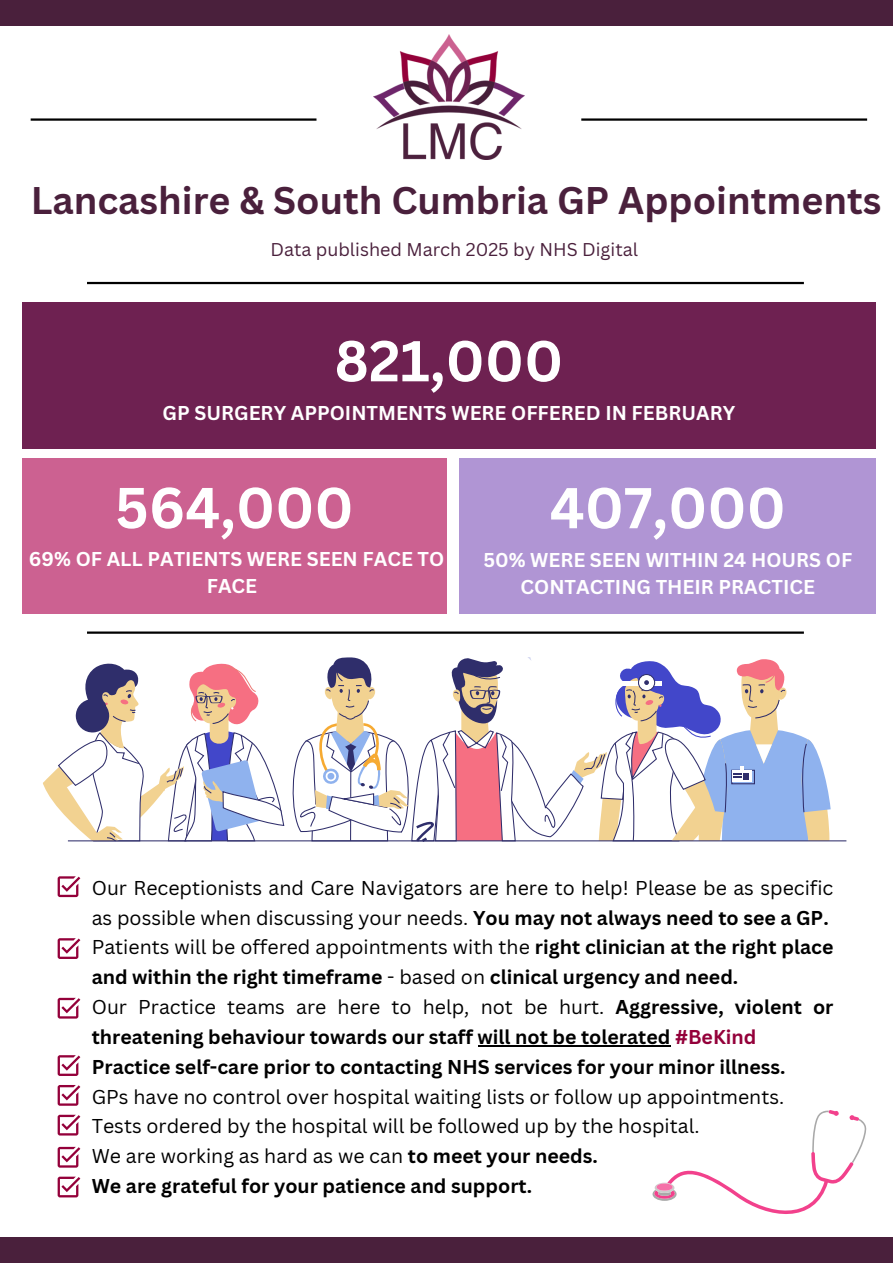
<style>
.page{position:relative;width:893px;height:1263px;background:#fff}
.page>*{position:absolute;margin:0;border:0;box-sizing:border-box;transform-origin:0 0}
.t1{font:700 56.25px "Canva Sans";color:#fff}
.t2{font:700 37.5px "Canva Sans";color:#4a203c}
.t3{font:700 19.5px/29.8px "Canva Sans";color:#000}
.t4{font:19.5px/29.8px "Canva Sans";color:#000}
.t5{font:700 19.5px/27px "Canva Sans";color:#fff;text-align:center}
.t6{font:18px "Canva Sans";color:#4a203c}
.s1{font-weight:700}
.s2{font-weight:400}
.s3{color:#94003a}
</style>
<div class="page">
<img style="left:373px;top:35px;width:151px;height:125px">
<div style="left:22px;top:302px;width:853px;height:147px;background:#6e2151"></div>
<hr style="left:87px;top:282px;width:717px;height:2px;background:#000">
<div style="left:22px;top:458px;width:424px;height:155px;background:#cc6191"></div>
<div style="left:460px;top:458px;width:415px;height:156px;background:#b095d4"></div>
<hr style="left:31px;top:118px;width:285px;height:3px;background:#000">
<hr style="left:581px;top:118px;width:286px;height:3px;background:#000">
<div style="left:0;top:1237px;width:893px;height:26px;background:#4a203c"></div>
<div style="left:0;top:0;width:893px;height:26px;background:#4a203c"></div>
<hr style="left:87px;top:631px;width:717px;height:3px;background:#000">
<svg style="left:58px;top:938px;width:22px;height:21px"></svg>
<svg style="left:58px;top:998px;width:22px;height:20px"></svg>
<svg style="left:58px;top:1085px;width:22px;height:21px"></svg>
<svg style="left:58px;top:1115px;width:22px;height:20px"></svg>
<svg style="left:58px;top:1055px;width:22px;height:21px"></svg>
<svg style="left:43px;top:657px;width:787px;height:185px"></svg>
<hr style="left:68px;top:840px;width:778px;height:1px;background:#2f2e6b">
<svg style="left:58px;top:876px;width:22px;height:21px"></svg>
<svg style="left:58px;top:1147px;width:22px;height:20px"></svg>
<svg style="left:58px;top:1176px;width:22px;height:21px"></svg>
<svg style="left:652px;top:1110px;width:215px;height:104px"></svg>
<hr style="left:477px;top:1045px;width:193px;height:2px;background:#000">
<h1 class="t2" style="left:31px;top:174px;width:852px">Lancashire &amp; South Cumbria GP Appointments</h1>
<p class="t6" style="left:270px;top:237px;width:369px">Data published March 2025 by NHS Digital</p>
<p class="t1" style="left:334px;top:321px;width:230px">821,000</p>
<p class="t5" style="left:163px;top:398px;width:574px">GP SURGERY APPOINTMENTS WERE OFFERED IN FEBRUARY</p>
<p class="t1" style="left:115px;top:468px;width:240px">564,000</p>
<p class="t5" style="left:29px;top:545px;width:417px">69% OF ALL PATIENTS WERE SEEN FACE TO<br>FACE</p>
<p class="t1" style="left:550px;top:468px;width:238px">407,000</p>
<p class="t5" style="left:483px;top:545px;width:370px">50% WERE SEEN WITHIN 24 HOURS OF<br>CONTACTING THEIR PRACTICE</p>
<p class="t4" style="left:92px;top:872px;width:743px">Our Receptionists and Care Navigators are here to help! Please be as specific as possible when discussing your needs. <span class="s1">You may not always need to see a GP.</span></p>
<h2 class="t3" style="left:92px;top:932px;width:743px"><span class="s2">Patients will be offered appointments with the</span> right clinician at the right place and within the right timeframe <span class="s2">- based on</span> clinical urgency and need.</h2>
<h2 class="t3" style="left:92px;top:991px;width:743px"><span class="s2">Our Practice teams are here to help, not be hurt.</span> Aggressive, violent or threatening behaviour towards our staff will not be tolerated <span class="s3">#BeKind</span></h2>
<h2 class="t3" style="left:92px;top:1051px;width:695px">Practice self-care prior to contacting NHS services for your minor illness.</h2>
<p class="t4" style="left:92px;top:1081px;width:694px">GPs have no control over hospital waiting lists or follow up appointments.</p>
<p class="t4" style="left:92px;top:1111px;width:609px">Tests ordered by the hospital will be followed up by the hospital.</p>
<p class="t4" style="left:92px;top:1141px;width:507px">We are working as hard as we can <span class="s1">to meet your needs.</span></p>
<p class="t3" style="left:92px;top:1170px;width:442px">We are grateful for your patience and support.</p>
</div>
